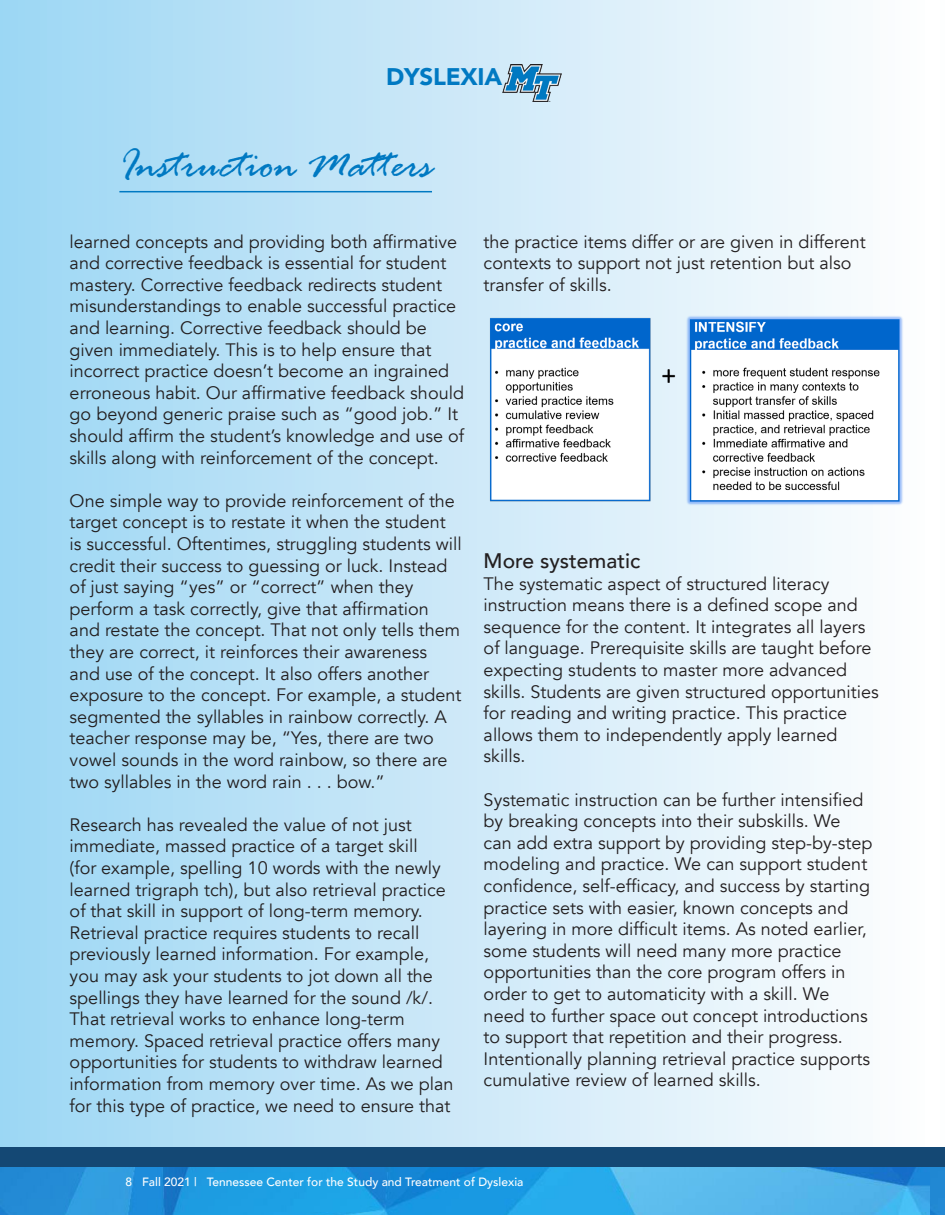
<style>
.page{position:relative;width:945px;height:1215px;background:#fff}
.page>*{position:absolute;margin:0;border:0;box-sizing:border-box;transform-origin:0 0}
.t1{font:italic 43.5px "Rage";color:#0079c2}
.t2{font:900 24px "Avenir";letter-spacing:-.01em;color:#0079c2}
.t3{font:500 21px "Avenir";color:#231f20}
.t4{font:18px/21.6px "Avenir";color:#231f20}
.t5{font:500 12px "Avenir";color:#fff}
</style>
<div class="page">
<div style="left:0;top:0;width:932px;height:1215px;background:linear-gradient(to right,#9dd6f3,#fefdfe)"></div>
<img style="left:0;top:1167px;width:931px;height:48px">
<div style="left:0;top:1148px;width:933px;height:19px;background:#144874"></div>
<img style="left:502px;top:65px;width:59px;height:37px">
<img style="left:931px;top:1167px;width:14px;height:48px">
<div style="left:930px;top:1148px;width:15px;height:19px;background:#144874"></div>
<img style="left:486px;top:313px;width:419px;height:193px">
<hr style="left:119px;top:191px;width:313px;height:1px;background:#0079c2">
<p class="t2" style="left:386px;top:56px;width:118px">DYSLEXIA</p>
<p class="t1" style="left:119px;top:141px;width:314px">Instruction Matters</p>
<p class="t4" style="left:70px;top:231px;width:396px">learned concepts and providing both affirmative and corrective feedback is essential for student mastery. Corrective feedback redirects student misunderstandings to enable successful practice and learning. Corrective feedback should be given immediately. This is to help ensure that incorrect practice doesn’t become an ingrained erroneous habit. Our affirmative feedback should go beyond generic praise such as “good job.” It should affirm the student’s knowledge and use of skills along with reinforcement of the concept.</p>
<p class="t4" style="left:70px;top:490px;width:394px">One simple way to provide reinforcement of the target concept is to restate it when the student is successful. Oftentimes, struggling students will credit their success to guessing or luck. Instead of just saying “yes” or “correct” when they perform a task correctly, give that affirmation and restate the concept. That not only tells them they are correct, it reinforces their awareness and use of the concept. It also offers another exposure to the concept. For example, a student segmented the syllables in rainbow correctly. A teacher response may be, “Yes, there are two vowel sounds in the word rainbow, so there are two syllables in the word rain . . . bow.”</p>
<p class="t4" style="left:70px;top:814px;width:385px">Research has revealed the value of not just immediate, massed practice of a target skill<br>(for example, spelling 10 words with the newly learned trigraph tch), but also retrieval practice of that skill in support of long-term memory.<br>Retrieval practice requires students to recall previously learned information. For example, you may ask your students to jot down all the spellings they have learned for the sound /k/.<br>That retrieval works to enhance long-term memory. Spaced retrieval practice offers many opportunities for students to withdraw learned information from memory over time. As we plan for this type of practice, we need to ensure that</p>
<p class="t4" style="left:484px;top:231px;width:384px">the practice items differ or are given in different contexts to support not just retention but also transfer of skills.</p>
<p class="t3" style="left:484px;top:542px;width:158px">More systematic</p>
<p class="t4" style="left:484px;top:573px;width:397px">The systematic aspect of structured literacy instruction means there is a defined scope and sequence for the content. It integrates all layers of language. Prerequisite skills are taught before expecting students to master more advanced skills. Students are given structured opportunities for reading and writing practice. This practice allows them to independently apply learned skills.</p>
<p class="t4" style="left:484px;top:789px;width:390px">Systematic instruction can be further intensified by breaking concepts into their subskills. We can add extra support by providing step-by-step modeling and practice. We can support student confidence, self-efficacy, and success by starting practice sets with easier, known concepts and layering in more difficult items. As noted earlier, some students will need many more practice opportunities than the core program offers in order to get to automaticity with a skill. We need to further space out concept introductions to support that repetition and their progress.<br>Intentionally planning retrieval practice supports cumulative review of learned skills.</p>
<p class="t5" style="left:125px;top:1171px;width:400px">8 Fall 2021 | Tennessee Center for the Study and Treatment of Dyslexia</p>
</div>
